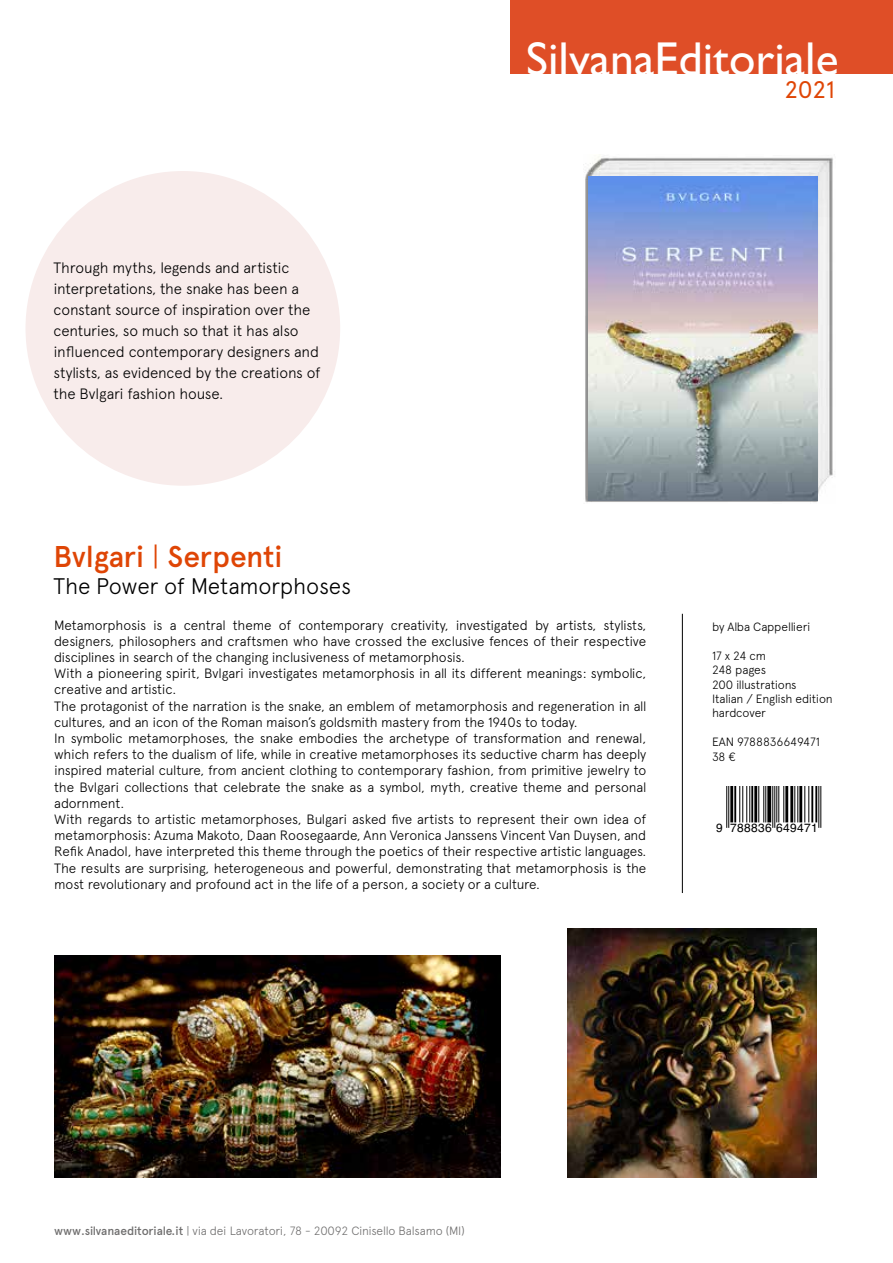
<style>
.page{position:relative;width:893px;height:1263px;background:#fff}
.page>*{position:absolute;margin:0;border:0;box-sizing:border-box;transform-origin:0 0}
.t1{font:47.7px "Gill Sans";color:#fff}
.t2{font:500 30px "Apercu";letter-spacing:-.005em;color:#df4505}
.t3{font:24px "Apercu";color:#df4505}
.t4{font:300 22.5px "Apercu";letter-spacing:-.01em;color:#000}
.t5{font:300 15px/21px "Apercu";letter-spacing:-.015em;color:#000}
.t6{font:300 13.5px/16.2px "Apercu";letter-spacing:-.015em;color:#000}
.t7{font:300 12px/14.4px "Apercu";letter-spacing:-.01em;color:#000}
.t8{font:300 12px "Apercu";letter-spacing:-.015em;color:#706f6f}
.t9{font:12px "Helvetica";letter-spacing:.025em;color:#000}
.s1{font-weight:300}
.s2{font-weight:500}
</style>
<div class="page">
<div style="left:26px;top:171px;width:314px;height:315px;background:#f8eceb;border-radius:50%"></div>
<div style="left:510px;top:0;width:383px;height:74px;background:#df4e27"></div>
<hr style="left:682px;top:614px;width:1px;height:279px;background:#000">
<hr style="left:726px;top:786px;width:1px;height:42px;background:#000">
<hr style="left:728px;top:786px;width:1px;height:42px;background:#000">
<hr style="left:730px;top:786px;width:3px;height:36px;background:#000">
<hr style="left:734px;top:786px;width:2px;height:36px;background:#000">
<hr style="left:739px;top:786px;width:1px;height:36px;background:#000">
<hr style="left:742px;top:786px;width:1px;height:36px;background:#000">
<hr style="left:746px;top:786px;width:1px;height:36px;background:#000">
<hr style="left:749px;top:786px;width:1px;height:36px;background:#000">
<hr style="left:751px;top:786px;width:2px;height:36px;background:#000">
<hr style="left:754px;top:786px;width:3px;height:36px;background:#000">
<hr style="left:758px;top:786px;width:1px;height:36px;background:#000">
<hr style="left:763px;top:786px;width:1px;height:36px;background:#000">
<hr style="left:765px;top:786px;width:1px;height:36px;background:#000">
<svg style="left:767px;top:786px;width:4px;height:36px"></svg>
<hr style="left:772px;top:786px;width:1px;height:42px;background:#000">
<hr style="left:774px;top:786px;width:1px;height:42px;background:#000">
<hr style="left:776px;top:786px;width:1px;height:36px;background:#000">
<hr style="left:778px;top:786px;width:1px;height:36px;background:#000">
<hr style="left:783px;top:786px;width:1px;height:36px;background:#000">
<hr style="left:785px;top:786px;width:3px;height:36px;background:#000">
<hr style="left:790px;top:786px;width:3px;height:36px;background:#000">
<hr style="left:794px;top:786px;width:1px;height:36px;background:#000">
<hr style="left:797px;top:786px;width:1px;height:36px;background:#000">
<hr style="left:799px;top:786px;width:3px;height:36px;background:#000">
<hr style="left:804px;top:786px;width:1px;height:36px;background:#000">
<hr style="left:808px;top:786px;width:1px;height:36px;background:#000">
<hr style="left:811px;top:786px;width:2px;height:36px;background:#000">
<hr style="left:815px;top:786px;width:2px;height:36px;background:#000">
<hr style="left:818px;top:786px;width:1px;height:42px;background:#000">
<hr style="left:820px;top:786px;width:1px;height:42px;background:#000">
<img style="left:585px;top:156px;width:248px;height:346px">
<img style="left:588px;top:177px;width:230px;height:324px">
<img style="left:54px;top:955px;width:447px;height:223px">
<img style="left:568px;top:928px;width:248px;height:250px">
<h1 class="t1" style="left:526px;top:32px;width:314px">SilvanaEditoriale</h1>
<p class="t5" style="left:54px;top:258px;width:268px">Through myths, legends and artistic interpretations, the snake has been a constant source of inspiration over the centuries, so much so that it has also influenced contemporary designers and stylists, as evidenced by the creations of the Bvlgari fashion house.</p>
<h2 class="t2" style="left:54px;top:539px;width:230px">Bvlgari <span class="s1">|</span> Serpenti</h2>
<h3 class="t4" style="left:54px;top:573px;width:299px">The Power of Metamorphoses</h3>
<p class="t6" style="left:54px;top:617px;width:594px">Metamorphosis is a central theme of contemporary creativity, investigated by artists, stylists, designers, philosophers and craftsmen who have crossed the exclusive fences of their respective disciplines in search of the changing inclusiveness of metamorphosis.<br>With a pioneering spirit, Bvlgari investigates metamorphosis in all its different meanings: symbolic, creative and artistic.<br>The protagonist of the narration is the snake, an emblem of metamorphosis and regeneration in all cultures, and an icon of the Roman maison’s goldsmith mastery from the 1940s to today.<br>In symbolic metamorphoses, the snake embodies the archetype of transformation and renewal, which refers to the dualism of life, while in creative metamorphoses its seductive charm has deeply inspired material culture, from ancient clothing to contemporary fashion, from primitive jewelry to the Bvlgari collections that celebrate the snake as a symbol, myth, creative theme and personal adornment.<br>With regards to artistic metamorphoses, Bulgari asked five artists to represent their own idea of metamorphosis: Azuma Makoto, Daan Roosegaarde, Ann Veronica Janssens Vincent Van Duysen, and Refik Anadol, have interpreted this theme through the poetics of their respective artistic languages.<br>The results are surprising, heterogeneous and powerful, demonstrating that metamorphosis is the most revolutionary and profound act in the life of a person, a society or a culture.</p>
<h3 class="t3" style="left:784px;top:75px;width:52px">2021</h3>
<p class="t7" style="left:712px;top:619px;width:100px">by Alba Cappellieri</p>
<p class="t7" style="left:712px;top:648px;width:122px">17 x 24 cm<br>248 pages<br>200 illustrations<br>Italian / English edition hardcover</p>
<p class="t7" style="left:712px;top:735px;width:109px">EAN 9788836649471<br>38 €</p>
<p class="t9" style="left:716px;top:818px;width:103px">9 788836 649471</p>
<p class="t8" style="left:54px;top:1223px;width:412px"><span class="s2">www.silvanaeditoriale.it</span> | via dei Lavoratori, 78 - 20092 Cinisello Balsamo (MI)</p>
</div>
